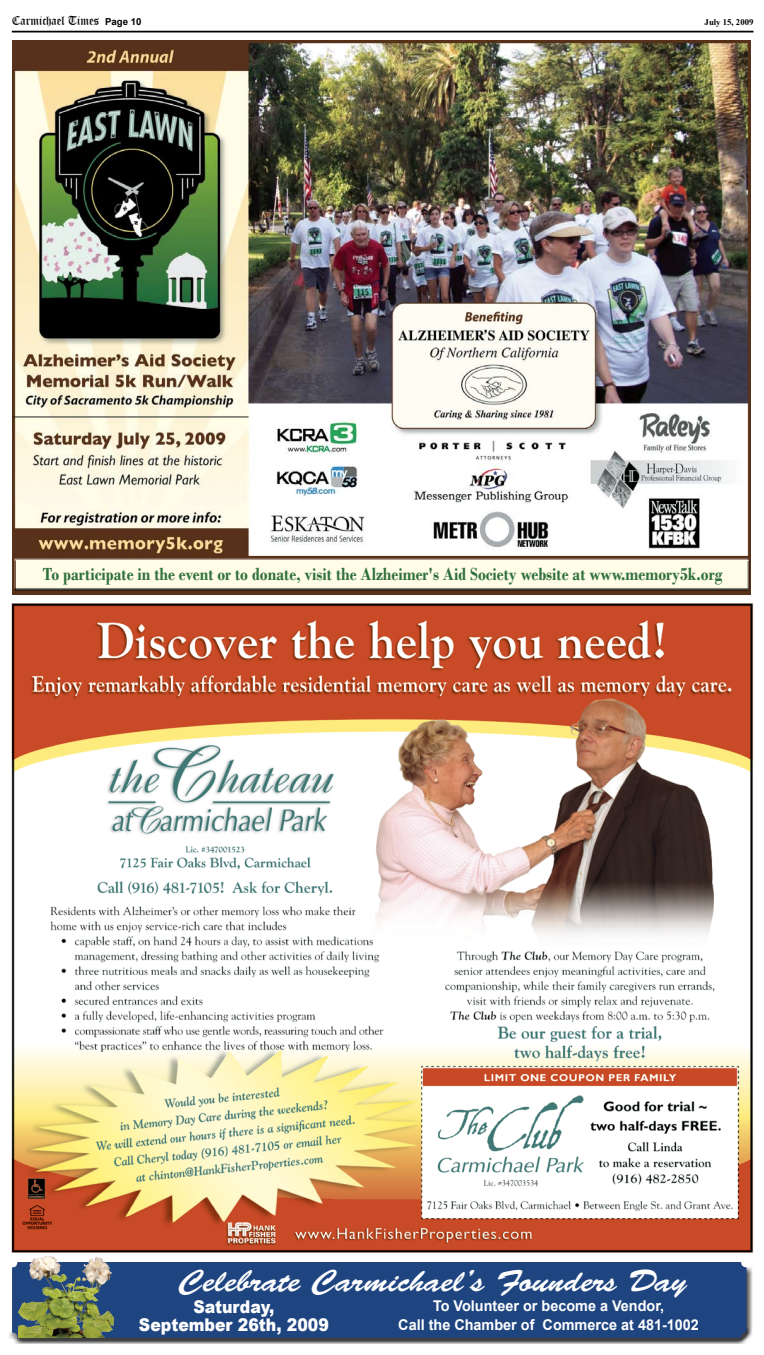
<style>
.page{position:relative;width:764px;height:1355px;background:#fff}
.page>*{position:absolute;margin:0;border:0;box-sizing:border-box;transform-origin:0 0}
.t1{font:30.8px "Brush Script Std";color:#fff;scale:1.09 1}
.t2{font:700 18.38px "Bodoni";color:#2f703c;scale:.87 1}
.t3{font:900 17.5px/18.4px "Arial";color:#fff;text-align:center;scale:.9 1}
.t4{font:700 14.88px/18.4px "Arial";color:#fff;text-align:center}
.t5{font:12.25px "Old English Text";color:#000;scale:.96 1}
.t6{font:700 8.75px "Times New Roman";color:#000}
.s1{font-family:"Arial";font-weight:700;font-size:9.62px}
</style>
<div class="page">
<hr style="left:12px;top:31px;width:741px;height:1px;background:#000">
<div style="left:7px;top:1258px;width:746px;height:85px;background:#000;opacity:.75"></div>
<div style="left:13px;top:1262px;width:733px;height:75px;background:#1f4581;border-radius:5px"></div>
<div style="left:12px;top:1262px;width:734px;height:75px;border:1px solid #24417a;border-radius:5px"></div>
<img style="left:18px;top:1256px;width:96px;height:81px">
<img style="left:12px;top:603px;width:742px;height:650px">
<img style="left:12px;top:40px;width:739px;height:516px">
<div style="left:12px;top:556px;width:739px;height:38px;background:#573119"></div>
<div style="left:14px;top:558px;width:735px;height:32px;background:#7f6350"></div>
<div style="left:14px;top:559px;width:736px;height:32px;background:#000;opacity:.75"></div>
<p class="t5" style="left:12px;top:12px;width:137px">Carmichael Times <span class="s1">Page 10</span></p>
<p class="t6" style="left:705px;top:16px;width:50px">July 15, 2009</p>
<p class="t2" style="left:43px;top:563px;width:783px">To participate in the event or to donate, visit the Alzheimer's Aid Society website at www.memory5k.org</p>
<h1 class="t1" style="left:179px;top:1263px;width:467px">Celebrate Carmichael’s Founders Day</h1>
<p class="t4" style="left:398px;top:1297px;width:302px">To Volunteer or become a Vendor,<br>Call the Chamber of Commerce at 481-1002</p>
<p class="t3" style="left:139px;top:1296px;width:212px">Saturday,<br>September 26th, 2009</p>
</div>
